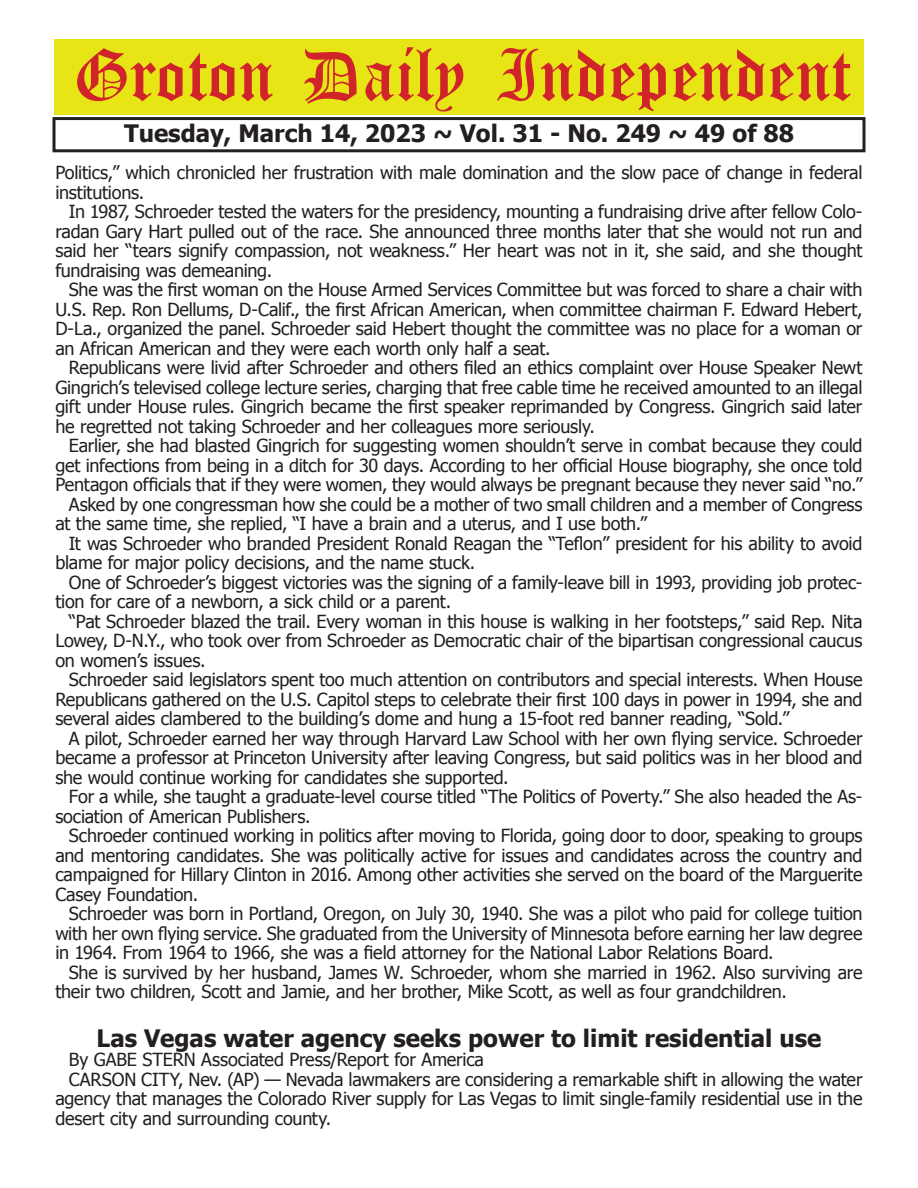
<style>
.page{position:relative;width:918px;height:1188px;background:#fff}
.page>*{position:absolute;margin:0;border:0;box-sizing:border-box;transform-origin:0 0}
.t1{font:54px "Old English Five";color:#d1232a}
.t2{font:700 24px "Tahoma";color:#231f20}
.t3{font:18px/19.5px "Tahoma";letter-spacing:-.01em;color:#231f20;text-align:justify}
</style>
<div class="page">
<div style="left:52px;top:117px;width:814px;height:35px;border:3px solid #231f20"></div>
<div style="left:54px;top:40px;width:810px;height:75px;background:#e7e515"></div>
<h1 class="t1" style="left:73px;top:50px;width:779px">Groton Daily Independent</h1>
<h2 class="t2" style="left:124px;top:116px;width:672px">Tuesday, March 14, 2023 ~ Vol. 31 - No. 249 ~ 49 of 88</h2>
<p class="t3" style="left:55px;top:162px;width:809px">Politics,” which chronicled her frustration with male domination and the slow pace of change in federal institutions.</p>
<p class="t3" style="left:55px;top:201px;width:809px;text-indent:14px">In 1987, Schroeder tested the waters for the presidency, mounting a fundraising drive after fellow Colo&shy;radan Gary Hart pulled out of the race. She announced three months later that she would not run and said her “tears signify compassion, not weakness.” Her heart was not in it, she said, and she thought fundraising was demeaning.</p>
<p class="t3" style="left:55px;top:279px;width:809px;text-indent:14px">She was the first woman on the House Armed Services Committee but was forced to share a chair with U.S. Rep. Ron Dellums, D-Calif., the first African American, when committee chairman F. Edward Hebert, D-La., organized the panel. Schroeder said Hebert thought the committee was no place for a woman or an African American and they were each worth only half a seat.</p>
<p class="t3" style="left:55px;top:357px;width:809px;text-indent:14px">Republicans were livid after Schroeder and others filed an ethics complaint over House Speaker Newt Gingrich’s televised college lecture series, charging that free cable time he received amounted to an illegal gift under House rules. Gingrich became the first speaker reprimanded by Congress. Gingrich said later he regretted not taking Schroeder and her colleagues more seriously.</p>
<p class="t3" style="left:69px;top:435px;width:795px">Earlier, she had blasted Gingrich for suggesting women shouldn’t serve in combat because they could</p>
<p class="t3" style="left:55px;top:455px;width:809px">get infections from being in a ditch for 30 days. According to her official House biography, she once told</p>
<p class="t3" style="left:55px;top:474px;width:809px">Pentagon officials that if they were women, they would always be pregnant because they never said “no.”</p>
<p class="t3" style="left:69px;top:494px;width:795px">Asked by one congressman how she could be a mother of two small children and a member of Congress</p>
<p class="t3" style="left:55px;top:513px;width:593px">at the same time, she replied, “I have a brain and a uterus, and I use both.”</p>
<p class="t3" style="left:69px;top:533px;width:795px">It was Schroeder who branded President Ronald Reagan the “Teflon” president for his ability to avoid</p>
<p class="t3" style="left:55px;top:552px;width:421px">blame for major policy decisions, and the name stuck.</p>
<p class="t3" style="left:69px;top:572px;width:795px">One of Schroeder’s biggest victories was the signing of a family-leave bill in 1993, providing job protec-</p>
<p class="t3" style="left:55px;top:591px;width:397px">tion for care of a newborn, a sick child or a parent.</p>
<p class="t3" style="left:69px;top:611px;width:795px">“Pat Schroeder blazed the trail. Every woman in this house is walking in her footsteps,” said Rep. Nita</p>
<p class="t3" style="left:55px;top:630px;width:809px">Lowey, D-N.Y., who took over from Schroeder as Democratic chair of the bipartisan congressional caucus</p>
<p class="t3" style="left:55px;top:650px;width:152px">on women’s issues.</p>
<p class="t3" style="left:69px;top:669px;width:795px">Schroeder said legislators spent too much attention on contributors and special interests. When House</p>
<p class="t3" style="left:55px;top:689px;width:809px">Republicans gathered on the U.S. Capitol steps to celebrate their first 100 days in power in 1994, she and</p>
<p class="t3" style="left:55px;top:708px;width:735px">several aides clambered to the building’s dome and hung a 15-foot red banner reading, “Sold.”</p>
<p class="t3" style="left:69px;top:728px;width:795px">A pilot, Schroeder earned her way through Harvard Law School with her own flying service. Schroeder</p>
<p class="t3" style="left:55px;top:747px;width:809px">became a professor at Princeton University after leaving Congress, but said politics was in her blood and</p>
<p class="t3" style="left:55px;top:766px;width:455px">she would continue working for candidates she supported.</p>
<p class="t3" style="left:69px;top:786px;width:795px">For a while, she taught a graduate-level course titled “The Politics of Poverty.” She also headed the As-</p>
<p class="t3" style="left:55px;top:805px;width:257px">sociation of American Publishers.</p>
<p class="t3" style="left:69px;top:825px;width:795px">Schroeder continued working in politics after moving to Florida, going door to door, speaking to groups</p>
<p class="t3" style="left:55px;top:844px;width:809px">and mentoring candidates. She was politically active for issues and candidates across the country and</p>
<p class="t3" style="left:55px;top:864px;width:809px">campaigned for Hillary Clinton in 2016. Among other activities she served on the board of the Marguerite</p>
<p class="t3" style="left:55px;top:883px;width:144px">Casey Foundation.</p>
<p class="t3" style="left:69px;top:903px;width:795px">Schroeder was born in Portland, Oregon, on July 30, 1940. She was a pilot who paid for college tuition</p>
<p class="t3" style="left:55px;top:922px;width:809px">with her own flying service. She graduated from the University of Minnesota before earning her law degree</p>
<p class="t3" style="left:55px;top:942px;width:720px">in 1964. From 1964 to 1966, she was a field attorney for the National Labor Relations Board.</p>
<p class="t3" style="left:69px;top:961px;width:795px">She is survived by her husband, James W. Schroeder, whom she married in 1962. Also surviving are</p>
<p class="t3" style="left:55px;top:981px;width:733px">their two children, Scott and Jamie, and her brother, Mike Scott, as well as four grandchildren.</p>
<h2 class="t2" style="left:97px;top:1021px;width:726px">Las Vegas water agency seeks power to limit residential use</h2>
<p class="t3" style="left:69px;top:1049px;width:417px">By GABE STERN Associated Press/Report for America</p>
<p class="t3" style="left:69px;top:1068px;width:795px">CARSON CITY, Nev. (AP) — Nevada lawmakers are considering a remarkable shift in allowing the water</p>
<p class="t3" style="left:55px;top:1088px;width:809px">agency that manages the Colorado River supply for Las Vegas to limit single-family residential use in the</p>
<p class="t3" style="left:55px;top:1107px;width:277px">desert city and surrounding county.</p>
</div>
